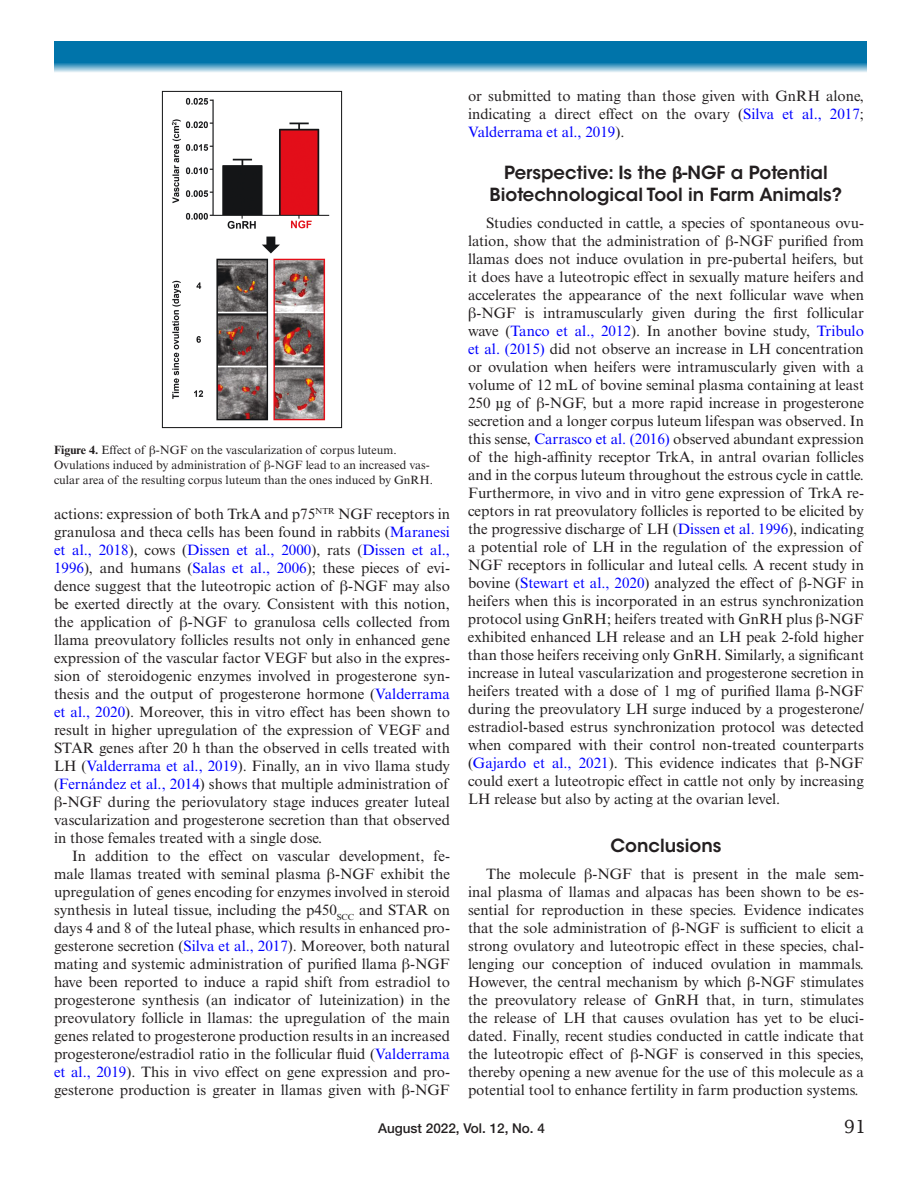
<style>
.page{position:relative;width:918px;height:1188px;background:#fff}
.page>*{position:absolute;margin:0;border:0;box-sizing:border-box;transform-origin:0 0}
.HeadA{font:600 18px/22.5px "ITC Avant Garde Std";color:#231f20;text-align:center}
.t1{font:18px "Lucida Std";color:#231f20}
.Text{font:15px/18px "Times New Roman MT Std";color:#231f20;text-align:justify}
.TextInd{font:15px/18px "Times New Roman MT Std";color:#231f20;text-align:justify}
.t2{font:500 13.5px "Helvetica Neue LT Std";color:#231f20}
.FigCapt{font:12px/15px "Times New Roman MT Std";color:#231f20}
.s1{font-weight:700}
.s2{font-family:"Gandhari Unicode"}
.s3{color:#00f}
.s4{font-family:"Myriad Pro";font-weight:700}
</style>
<div class="page">
<svg style="left:54px;top:41px;width:813px;height:31px;background:#2387b5"></svg>
<img style="left:161px;top:90px;width:182px;height:339px">
<p class="FigCapt" style="left:54px;top:443px;width:380px"><span class="s1">Figure 4.</span> Effect of <span class="s2">β</span>-NGF on the vascularization of corpus luteum.<br>Ovulations induced by administration of <span class="s2">β</span>-NGF lead to an increased vas&shy;cular area of the resulting corpus luteum than the ones induced by GnRH.</p>
<p class="TextInd" style="left:54px;top:505px;width:398px">actions: expression of both TrkA and p75<sup>NTR</sup> NGF receptors in granulosa and theca cells has been found in rabbits (<span class="s3">Maranesi et al., 2018</span>), cows (<span class="s3">Dissen et al., 2000</span>), rats (<span class="s3">Dissen et al., 1996</span>), and humans (<span class="s3">Salas et al., 2006</span>); these pieces of evi&shy;dence suggest that the luteotropic action of <span class="s2">β</span>-NGF may also be exerted directly at the ovary. Consistent with this notion, the application of <span class="s2">β</span>-NGF to granulosa cells collected from llama preovulatory follicles results not only in enhanced gene expression of the vascular factor VEGF but also in the expres&shy;sion of steroidogenic enzymes involved in progesterone syn&shy;thesis and the output of progesterone hormone (<span class="s3">Valderrama et al., 2020</span>). Moreover, this in vitro effect has been shown to result in higher upregulation of the expression of VEGF and STAR genes after 20 h than the observed in cells treated with LH (<span class="s3">Valderrama et al., 2019</span>). Finally, an in vivo llama study (<span class="s3">Fernández et al., 2014</span>) shows that multiple administration of <span class="s2">β</span>-NGF during the periovulatory stage induces greater luteal vascularization and progesterone secretion than that observed in those females treated with a single dose.</p>
<p class="TextInd" style="left:54px;top:847px;width:398px;text-indent:18px">In addition to the effect on vascular development, fe&shy;male llamas treated with seminal plasma <span class="s2">β</span>-NGF exhibit the upregulation of genes encoding for enzymes involved in steroid synthesis in luteal tissue, including the p450<sub>SCC</sub> and STAR on days 4 and 8 of the luteal phase, which results in enhanced pro&shy;gesterone secretion (<span class="s3">Silva et al., 2017</span>). Moreover, both natural mating and systemic administration of purified llama <span class="s2">β</span>-NGF have been reported to induce a rapid shift from estradiol to progesterone synthesis (an indicator of luteinization) in the preovulatory follicle in llamas: the upregulation of the main genes related to progesterone production results in an increased progesterone/estradiol ratio in the follicular fluid (<span class="s3">Valderrama et al., 2019</span>). This in vivo effect on gene expression and pro&shy;gesterone production is greater in llamas given with <span class="s2">β</span>-NGF</p>
<p class="TextInd" style="left:468px;top:87px;width:398px">or submitted to mating than those given with GnRH alone, indicating a direct effect on the ovary (<span class="s3">Silva et al., 2017</span>; <span class="s3">Valderrama et al., 2019</span>).</p>
<h2 class="HeadA" style="left:490px;top:161px;width:354px">Perspective: Is the <span class="s4">β</span>-NGF a Potential<br>Biotechnological Tool in Farm Animals?</h2>
<p class="Text" style="left:468px;top:214px;width:398px;text-indent:18px">Studies conducted in cattle, a species of spontaneous ovu&shy;lation, show that the administration of <span class="s2">β</span>-NGF purified from llamas does not induce ovulation in pre-pubertal heifers, but it does have a luteotropic effect in sexually mature heifers and accelerates the appearance of the next follicular wave when <span class="s2">β</span>-NGF is intramuscularly given during the first follicular wave (<span class="s3">Tanco et al., 2012</span>). In another bovine study, <span class="s3">Tribulo et al. (2015)</span> did not observe an increase in LH concentration or ovulation when heifers were intramuscularly given with a volume of 12 mL of bovine seminal plasma containing at least 250 <span class="s2">µ</span>g of <span class="s2">β</span>-NGF, but a more rapid increase in progesterone secretion and a longer corpus luteum lifespan was observed. In this sense, <span class="s3">Carrasco et al. (2016)</span> observed abundant expression of the high-affinity receptor TrkA, in antral ovarian follicles and in the corpus luteum throughout the estrous cycle in cattle.<br>Furthermore, in vivo and in vitro gene expression of TrkA re&shy;ceptors in rat preovulatory follicles is reported to be elicited by the progressive discharge of LH (<span class="s3">Dissen et al. 1996</span>), indicating a potential role of LH in the regulation of the expression of NGF receptors in follicular and luteal cells. A recent study in bovine (<span class="s3">Stewart et al., 2020</span>) analyzed the effect of <span class="s2">β</span>-NGF in heifers when this is incorporated in an estrus synchronization protocol using GnRH; heifers treated with GnRH plus <span class="s2">β</span>-NGF exhibited enhanced LH release and an LH peak 2-fold higher than those heifers receiving only GnRH. Similarly, a significant increase in luteal vascularization and progesterone secretion in heifers treated with a dose of 1 mg of purified llama <span class="s2">β</span>-NGF during the preovulatory LH surge induced by a progesterone/ estradiol-based estrus synchronization protocol was detected when compared with their control non-treated counterparts (<span class="s3">Gajardo et al., 2021</span>). This evidence indicates that <span class="s2">β</span>-NGF could exert a luteotropic effect in cattle not only by increasing LH release but also by acting at the ovarian level.</p>
<h2 class="HeadA" style="left:611px;top:834px;width:112px">Conclusions</h2>
<p class="Text" style="left:468px;top:865px;width:398px;text-indent:18px">The molecule <span class="s2">β</span>-NGF that is present in the male sem&shy;inal plasma of llamas and alpacas has been shown to be es&shy;sential for reproduction in these species. Evidence indicates that the sole administration of <span class="s2">β</span>-NGF is sufficient to elicit a strong ovulatory and luteotropic effect in these species, chal&shy;lenging our conception of induced ovulation in mammals.<br>However, the central mechanism by which <span class="s2">β</span>-NGF stimulates the preovulatory release of GnRH that, in turn, stimulates the release of LH that causes ovulation has yet to be eluci&shy;dated. Finally, recent studies conducted in cattle indicate that the luteotropic effect of <span class="s2">β</span>-NGF is conserved in this species, thereby opening a new avenue for the use of this molecule as a potential tool to enhance fertility in farm production systems.</p>
<p class="t2" style="left:378px;top:1120px;width:168px">August 2022, Vol. 12, No. 4</p>
<p class="t1" style="left:844px;top:1115px;width:24px">91</p>
</div>
